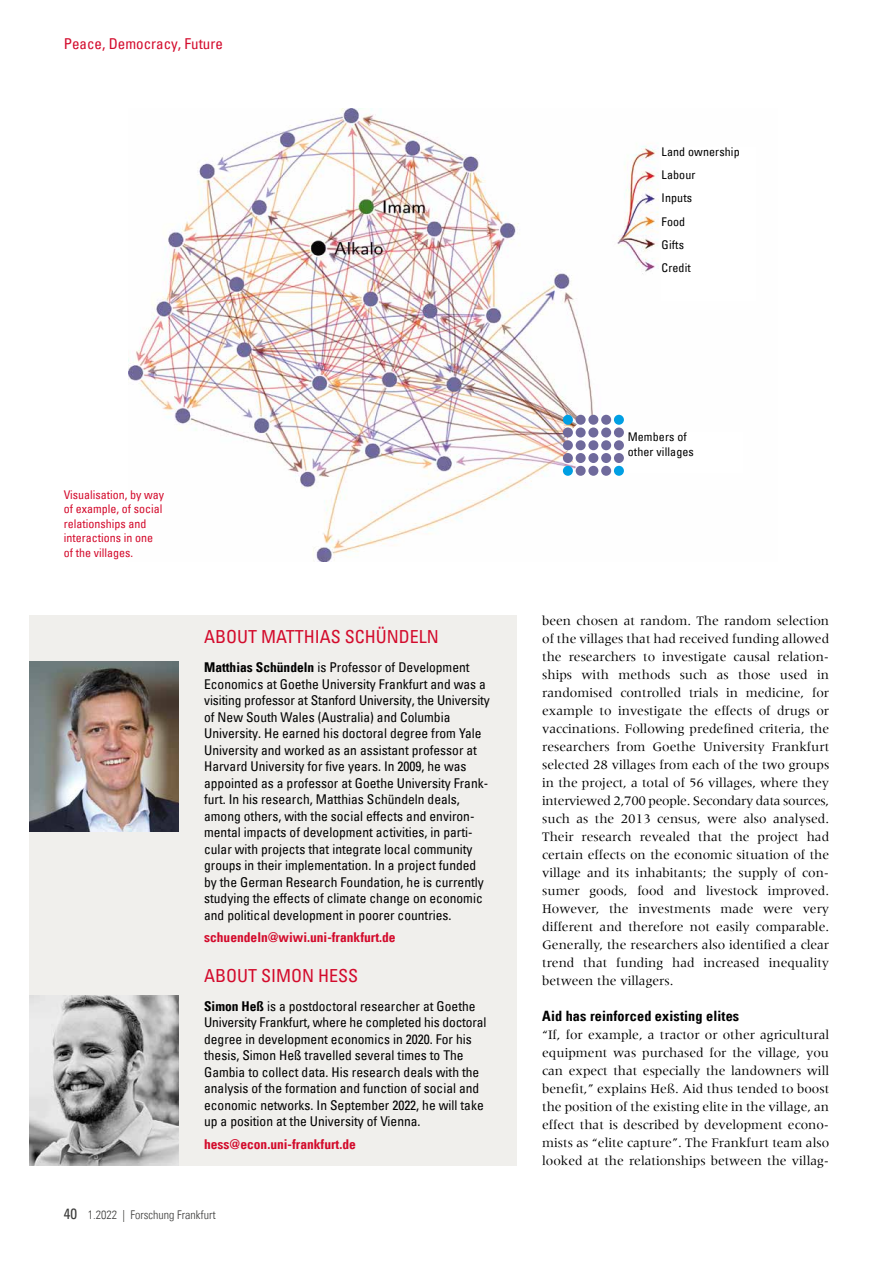
<style>
.page{position:relative;width:893px;height:1263px;background:#fff}
.page>*{position:absolute;margin:0;border:0;box-sizing:border-box;transform-origin:0 0}
.t1{font:condensed 18px "Univers Com 57";color:#d30b2c}
.t2{font:condensed 15px "Univers Com 57";color:#d30b2c}
.t3{font:14.25px "Univers Com 67 Bold Cond";letter-spacing:.01em;color:#000}
.t4{font:13.5px/18px "Meridien";color:#000;text-align:justify}
.t5{font:condensed 13.5px/16.5px "Univers Com 57";color:#000}
.t6{font:13.5px "Univers Com 67 Bold Cond";color:#d30b2c}
.t7{font:condensed 12px/14.4px "Univers Com 57";color:#d30b2c}
.t8{font:condensed 12px/23.2px "Univers Com 57";letter-spacing:.01em;color:#000}
.t9{font:12px "Univers Com 47 Light Cond";color:#3c3c3b}
.s1{font-family:"Univers Com 67 Bold Cond";font-stretch:normal}
.s2{font-family:"Univers Com 57";font-stretch:condensed;font-size:15px}
</style>
<div class="page">
<div style="left:30px;top:615px;width:487px;height:550px;background:#f0efec"></div>
<img style="left:30px;top:995px;width:149px;height:170px">
<img style="left:30px;top:661px;width:149px;height:170px">
<img style="left:129px;top:108px;width:530px;height:453px">
<div style="left:628px;top:432px;width:115px;height:40px;background:#fff"></div>
<svg style="left:559px;top:410px;width:70px;height:70px"></svg>
<p class="t2" style="left:64px;top:34px;width:161px">Peace, Democracy, Future</p>
<p class="t8" style="left:662px;top:140px;width:80px">Land ownership<br>Labour<br>Inputs<br>Food<br>Gifts<br>Credit</p>
<p class="t7" style="left:64px;top:487px;width:102px">Visualisation, by way of example, of social relationships and interactions in one of the villages.</p>
<h1 class="t1" style="left:204px;top:625px;width:236px">ABOUT MATTHIAS SCHÜNDELN</h1>
<p class="t5" style="left:204px;top:659px;width:287px"><span class="s1">Matthias Schündeln</span> is Professor of Development Economics at Goethe University Frankfurt and was a visiting professor at Stanford University, the University of New South Wales (Australia) and Columbia University. He earned his doctoral degree from Yale University and worked as an assistant professor at Harvard University for five years. In 2009, he was appointed as a professor at Goethe University Frank&shy;furt. In his research, Matthias Schündeln deals, among others, with the social effects and environ&shy;mental impacts of development activities, in parti&shy;cular with projects that integrate local community groups in their implementation. In a project funded by the German Research Foundation, he is currently studying the effects of climate change on economic and political development in poorer countries.</p>
<p class="t6" style="left:204px;top:929px;width:193px">schuendeln@wiwi.uni-frankfurt.de</p>
<h1 class="t1" style="left:204px;top:964px;width:156px">ABOUT SIMON HESS</h1>
<p class="t5" style="left:204px;top:997px;width:284px"><span class="s1">Simon Heß</span> is a postdoctoral researcher at Goethe University Frankfurt, where he completed his doctoral degree in development economics in 2020. For his thesis, Simon Heß travelled several times to The Gambia to collect data. His research deals with the analysis of the formation and function of social and economic networks. In September 2022, he will take up a position at the University of Vienna.</p>
<p class="t6" style="left:204px;top:1135px;width:153px">hess@econ.uni-frankfurt.de</p>
<p class="t9" style="left:64px;top:1208px;width:153px"><span class="s2">40</span> 1.2022 | Forschung Frankfurt</p>
<p class="t8" style="left:628px;top:429px;width:68px;line-height:14.4px">Members of other villages</p>
<p class="t4" style="left:542px;top:612px;width:289px">been chosen at random. The random selection of the villages that had received funding allowed the researchers to investigate causal relation&shy;ships with methods such as those used in randomised controlled trials in medicine, for example to investigate the effects of drugs or vaccinations. Following predefined criteria, the researchers from Goethe University Frankfurt selected 28 villages from each of the two groups in the project, a total of 56 villages, where they interviewed 2,700 people. Secondary data sources, such as the 2013 census, were also analysed.<br>Their research revealed that the project had certain effects on the economic situation of the village and its inhabitants; the supply of con&shy;sumer goods, food and livestock improved.<br>However, the investments made were very different and therefore not easily comparable.<br>Generally, the researchers also identified a clear trend that funding had increased inequality between the villagers.</p>
<p class="t3" style="left:542px;top:1007px;width:199px">Aid has reinforced existing elites</p>
<p class="t4" style="left:542px;top:1026px;width:289px">“If, for example, a tractor or other agricultural equipment was purchased for the village, you can expect that especially the landowners will benefit,” explains Heß. Aid thus tended to boost the position of the existing elite in the village, an effect that is described by development econo&shy;mists as “elite capture”. The Frankfurt team also looked at the relationships between the villag-</p>
</div>
